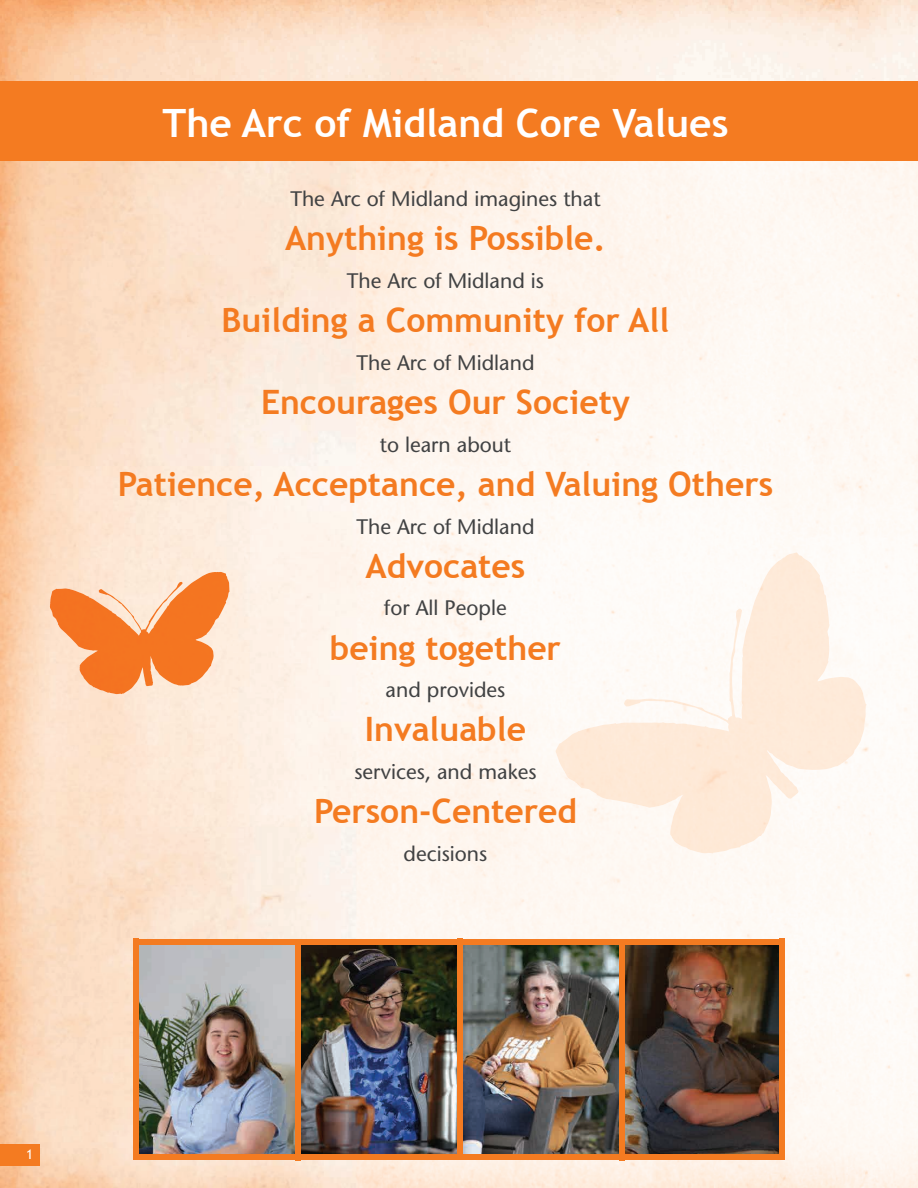
<style>
.page{position:relative;width:918px;height:1188px;background:#fff}
.page>*{position:absolute;margin:0;border:0;box-sizing:border-box;transform-origin:0 0}
.t1{font:700 39px "Trebuchet MS";color:#fff}
.t2{font:700 33.6px "Trebuchet MS";color:#f47b21}
.t3{font:21px "Stone Sans";color:#414243}
.t4{font:13.5px "Trebuchet MS";color:#fff}
</style>
<div class="page">
<img style="left:0;top:161px;width:715px;height:1027px">
<img style="left:0;top:0;width:918px;height:81px">
<img style="left:714px;top:826px;width:204px;height:362px">
<img style="left:766px;top:723px;width:152px;height:104px">
<img style="left:818px;top:620px;width:100px;height:104px">
<div style="left:0;top:1144px;width:40px;height:21px;background:#f47b21"></div>
<div style="left:0;top:81px;width:918px;height:80px;background:#f47b21"></div>
<img style="left:624px;top:554px;width:167px;height:166px">
<img style="left:139px;top:945px;width:640px;height:209px">
<div style="left:136px;top:939px;width:648px;height:6px;background:#f47b21"></div>
<div style="left:136px;top:1154px;width:648px;height:6px;background:#f47b21"></div>
<div style="left:133px;top:939px;width:6px;height:221px;background:#f47b21"></div>
<div style="left:295px;top:939px;width:6px;height:221px;background:#f47b21"></div>
<div style="left:457px;top:939px;width:6px;height:221px;background:#f47b21"></div>
<div style="left:619px;top:939px;width:6px;height:221px;background:#f47b21"></div>
<div style="left:779px;top:939px;width:6px;height:221px;background:#f47b21"></div>
<img style="left:99px;top:572px;width:118px;height:62px">
<p class="t1" style="left:163px;top:98px;width:568px">The Arc of Midland Core Values</p>
<p class="t3" style="left:290px;top:186px;width:312px">The Arc of Midland imagines that</p>
<p class="t2" style="left:285px;top:217px;width:322px">Anything is Possible.</p>
<p class="t3" style="left:347px;top:268px;width:199px">The Arc of Midland is</p>
<p class="t2" style="left:222px;top:299px;width:449px">Building a Community for All</p>
<p class="t3" style="left:356px;top:350px;width:180px">The Arc of Midland</p>
<p class="t2" style="left:261px;top:381px;width:370px">Encourages Our Society</p>
<p class="t3" style="left:380px;top:432px;width:133px">to learn about</p>
<p class="t2" style="left:118px;top:463px;width:657px">Patience, Acceptance, and Valuing Others</p>
<p class="t3" style="left:356px;top:514px;width:180px">The Arc of Midland</p>
<p class="t2" style="left:366px;top:545px;width:161px">Advocates</p>
<p class="t3" style="left:384px;top:596px;width:124px">for All People</p>
<p class="t2" style="left:330px;top:627px;width:233px">being together</p>
<p class="t3" style="left:386px;top:678px;width:121px">and provides</p>
<p class="t2" style="left:365px;top:709px;width:163px">Invaluable</p>
<p class="t3" style="left:354px;top:759px;width:184px">services, and makes</p>
<p class="t2" style="left:314px;top:790px;width:264px">Person-Centered</p>
<p class="t3" style="left:404px;top:841px;width:85px">decisions</p>
<p class="t4" style="left:26px;top:1147px;width:9px">21</p>
</div>
